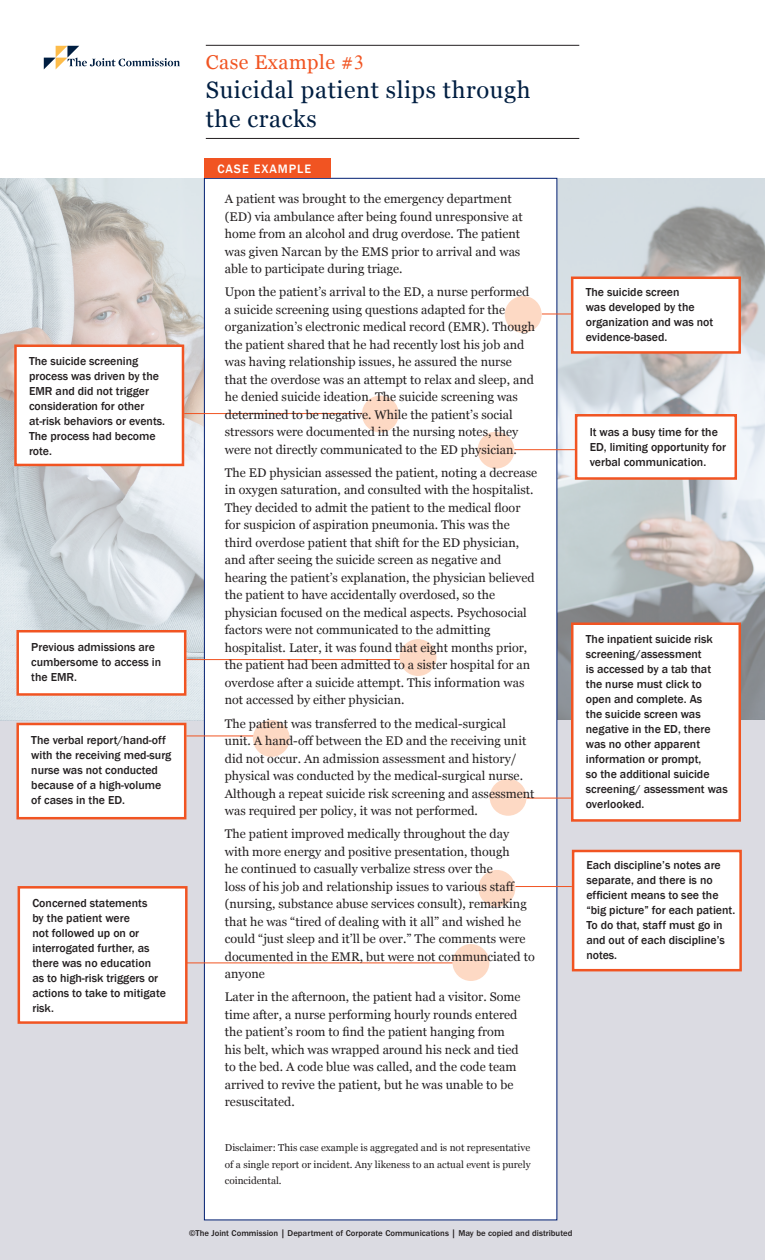
<style>
.page{position:relative;width:765px;height:1260px;background:#fff}
.page>*{position:absolute;margin:0;border:0;box-sizing:border-box;transform-origin:0 0}
.t1{font:23.75px/28.8px "Georgia";letter-spacing:.025em;color:#001e41}
.t2{font:20px "Georgia";letter-spacing:.025em;color:#f15422}
.TEXT{font:12.5px/17.5px "Georgia";color:#231f20}
.t3{font:500 12.5px "Franklin Gothic";letter-spacing:.075em;color:#fff}
.SIDE_BAR_TEXT{font:500 11.88px/15px "Franklin Gothic";color:#231f20}
.TEXT-2{font:10px/16.2px "Georgia";color:#231f20;text-align:justify}
.side_bar_text_9pt_bu{font:500 8.75px "ITC Franklin Gothic Std";color:#231f20}
.s1{font-family:"Times New Roman"}
</style>
<div class="page">
<div style="left:0;top:720px;width:765px;height:540px;background:#dbdbe2"></div>
<img style="left:557px;top:178px;width:208px;height:542px">
<img style="left:0;top:178px;width:204px;height:543px">
<div style="left:204px;top:178px;width:353px;height:1042px;background:#fff;border:1px solid #001e71"></div>
<svg style="left:44px;top:46px;width:136px;height:23px"></svg>
<hr style="left:206px;top:138px;width:373px;height:1px;background:#231f20">
<hr style="left:206px;top:45px;width:373px;height:1px;background:#231f20">
<div style="left:204px;top:158px;width:126px;height:20px;background:#f15422"></div>
<hr style="left:184px;top:413px;width:187px;height:1px;background:#f15422">
<hr style="left:542px;top:314px;width:30px;height:1px;background:#f15422">
<hr style="left:515px;top:886px;width:57px;height:1px;background:#f15422">
<hr style="left:186px;top:735px;width:75px;height:1px;background:#f15422">
<hr style="left:186px;top:962px;width:267px;height:1px;background:#f15422">
<hr style="left:490px;top:798px;width:102px;height:1px;background:#f15422">
<hr style="left:186px;top:659px;width:217px;height:1px;background:#f15422">
<div style="left:362px;top:396px;width:37px;height:36px;background:#fdd9c4;border-radius:50%"></div>
<div style="left:505px;top:296px;width:37px;height:37px;background:#fdd9c4;border-radius:50%"></div>
<div style="left:490px;top:779px;width:37px;height:37px;background:#fdd9c4;border-radius:50%"></div>
<div style="left:478px;top:870px;width:37px;height:37px;background:#fdd9c4;border-radius:50%"></div>
<div style="left:452px;top:944px;width:37px;height:37px;background:#fdd9c4;border-radius:50%"></div>
<div style="left:478px;top:432px;width:36px;height:37px;background:#fdd9c4;border-radius:50%"></div>
<div style="left:253px;top:720px;width:37px;height:37px;background:#fdd9c4;border-radius:50%"></div>
<div style="left:400px;top:639px;width:37px;height:37px;background:#fdd9c4;border-radius:50%"></div>
<div style="left:14px;top:345px;width:170px;height:121px;background:#fff;border:2px solid #f15422"></div>
<div style="left:18px;top:886px;width:170px;height:138px;background:#fff;border:2px solid #f15422"></div>
<div style="left:571px;top:277px;width:170px;height:77px;background:#fff;border:2px solid #f15422"></div>
<div style="left:572px;top:850px;width:170px;height:121px;background:#fff;border:2px solid #f15422"></div>
<div style="left:16px;top:630px;width:170px;height:66px;background:#fff;border:2px solid #f15422"></div>
<div style="left:16px;top:723px;width:170px;height:96px;background:#fff;border:2px solid #f15422"></div>
<div style="left:571px;top:622px;width:170px;height:200px;background:#fff;border:2px solid #f15422"></div>
<hr style="left:514px;top:449px;width:114px;height:1px;background:#f15422">
<div style="left:575px;top:414px;width:162px;height:66px;background:#fff;border:2px solid #f15422"></div>
<p class="SIDE_BAR_TEXT" style="left:29px;top:354px;width:138px">The suicide screening process was driven by the<br>EMR and did not trigger consideration for other at-risk behaviors or events.<br>The process had become rote.</p>
<p class="SIDE_BAR_TEXT" style="left:31px;top:640px;width:131px">Previous admissions are cumbersome to access in the EMR.</p>
<p class="SIDE_BAR_TEXT" style="left:31px;top:732px;width:142px">The verbal report/hand-off with the receiving med-surg nurse was not conducted because of a high-volume of cases in the ED.</p>
<p class="SIDE_BAR_TEXT" style="left:32px;top:896px;width:135px">Concerned statements<br>by the patient were<br>not followed up on or interrogated further, as there was no education<br>as to high-risk triggers or actions to take to mitigate risk.</p>
<p class="t2" style="left:206px;top:48px;width:160px">Case Example #<span class="s1">3</span></p>
<p class="t1" style="left:206px;top:75px;width:326px">Suicidal patient slips through the cracks</p>
<p class="t3" style="left:217px;top:161px;width:95px">CASE EXAMPLE</p>
<p class="TEXT" style="left:225px;top:190px;width:299px">A patient was brought to the emergency department (ED) via ambulance after being found unresponsive at home from an alcohol and drug overdose. The patient was given Narcan by the EMS prior to arrival and was able to participate during triage.</p>
<p class="TEXT" style="left:225px;top:283px;width:312px">Upon the patient’s arrival to the ED, a nurse performed a suicide screening using questions adapted for the organization’s electronic medical record (EMR). Though the patient shared that he had recently lost his job and was having relationship issues, he assured the nurse that the overdose was an attempt to relax and sleep, and he denied suicide ideation. The suicide screening was determined to be negative. While the patient’s social stressors were documented in the nursing notes, they were not directly communicated to the ED physician.</p>
<p class="TEXT" style="left:225px;top:463px;width:314px">The ED physician assessed the patient, noting a decrease in oxygen saturation, and consulted with the hospitalist.<br>They decided to admit the patient to the medical floor for suspicion of aspiration pneumonia. This was the third overdose patient that shift for the ED physician, and after seeing the suicide screen as negative and hearing the patient’s explanation, the physician believed the patient to have accidentally overdosed, so the physician focused on the medical aspects. Psychosocial factors were not communicated to the admitting hospitalist. Later, it was found that eight months prior, the patient had been admitted to a sister hospital for an overdose after a suicide attempt. This information was not accessed by either physician.</p>
<p class="TEXT" style="left:225px;top:714px;width:311px">The patient was transferred to the medical-surgical unit. A hand-off between the ED and the receiving unit did not occur. An admission assessment and history/ physical was conducted by the medical-surgical nurse.<br>Although a repeat suicide risk screening and assessment was required per policy, it was not performed.</p>
<p class="TEXT" style="left:225px;top:825px;width:311px">The patient improved medically throughout the day with more energy and positive presentation, though<br>he continued to casually verbalize stress over the<br>loss of his job and relationship issues to various staff (nursing, substance abuse services consult), remarking that he was “tired of dealing with it all” and wished he could “just sleep and it’ll be over.” The comments were documented in the EMR, but were not communciated to anyone</p>
<p class="TEXT" style="left:225px;top:988px;width:297px">Later in the afternoon, the patient had a visitor. Some time after, a nurse performing hourly rounds entered the patient’s room to find the patient hanging from his belt, which was wrapped around his neck and tied to the bed. A code blue was called, and the code team arrived to revive the patient, but he was unable to be resuscitated.</p>
<p class="TEXT-2" style="left:225px;top:1139px;width:307px">Disclaimer: This case example is aggregated and is not representative of a single report or incident. Any likeness to an actual event is purely coincidental.</p>
<p class="SIDE_BAR_TEXT" style="left:586px;top:285px;width:129px">The suicide screen<br>was developed by the organization and was not evidence-based.</p>
<p class="SIDE_BAR_TEXT" style="left:590px;top:424px;width:138px">It was a busy time for the<br>ED, limiting opportunity for verbal communication.</p>
<p class="SIDE_BAR_TEXT" style="left:586px;top:632px;width:143px">The inpatient suicide risk screening/assessment<br>is accessed by a tab that the nurse must click to open and complete. As<br>the suicide screen was negative in the ED, there was no other apparent information or prompt,<br>so the additional suicide screening/ assessment was overlooked.</p>
<p class="SIDE_BAR_TEXT" style="left:586px;top:858px;width:150px">Each discipline’s notes are separate, and there is no efficient means to see the “big picture” for each patient.<br>To do that, staff must go in and out of each discipline’s notes.</p>
<p class="side_bar_text_9pt_bu" style="left:189px;top:1229px;width:385px">©The Joint Commission | Department of Corporate Communications | May be copied and distributed</p>
</div>
